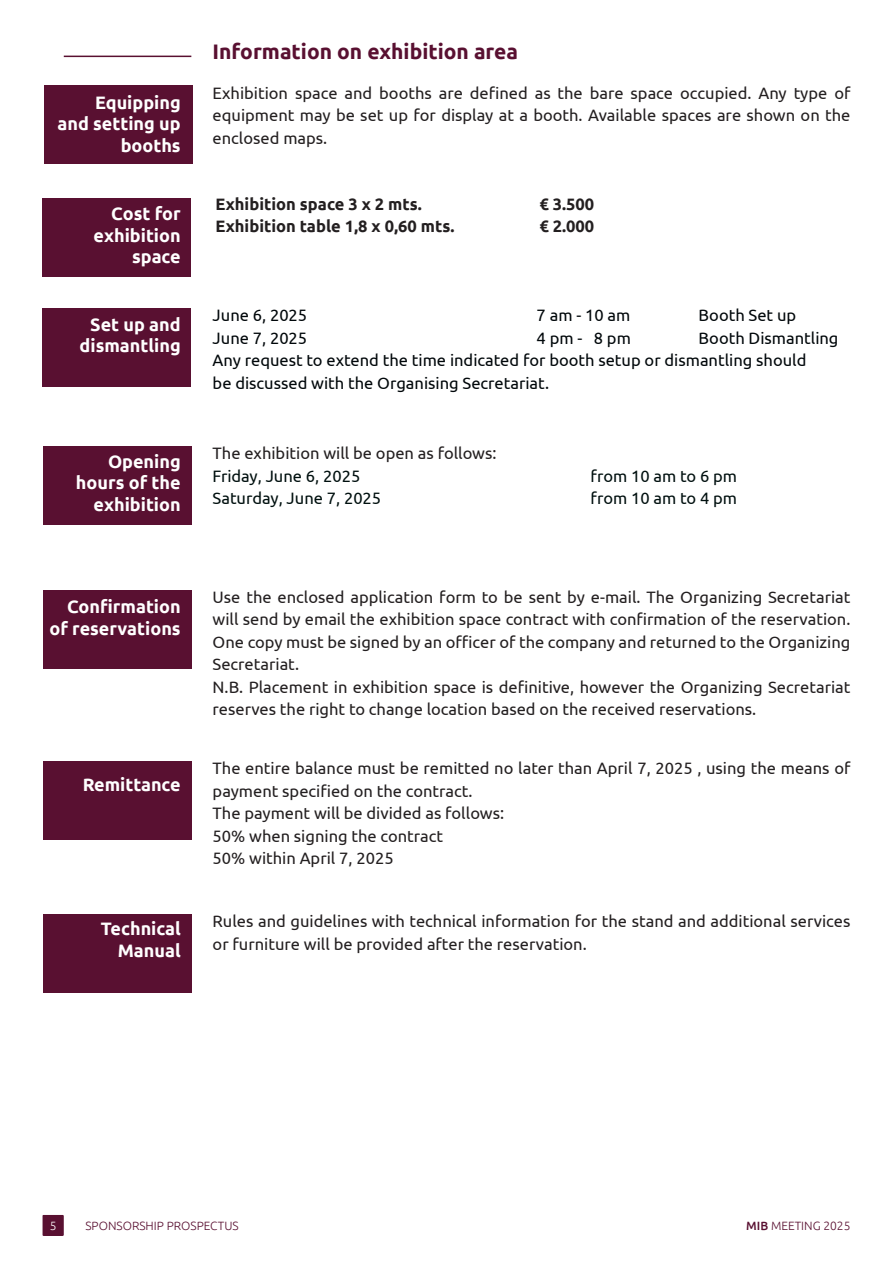
<style>
.page{position:relative;width:893px;height:1263px;background:#fff}
.page>*{position:absolute;margin:0;border:0;box-sizing:border-box;transform-origin:0 0}
.t1{font:700 21px "Ubuntu";color:#591031}
.t2{font:700 18px/21.6px "Ubuntu";color:#fff;text-align:right}
.t3{font:16.5px/22.5px "Ubuntu";color:#231f20}
.t4{font:16.5px "Ubuntu";color:#00070a}
.t5{font:16.5px "Ubuntu";color:#00100f}
.t6{font:700 16.5px "Ubuntu";color:#231f20}
.t7{font:300 12px "Ubuntu";color:#591031}
.t8{font:300 12px "Ubuntu";color:#fff}
.s1{font-weight:500}
</style>
<div class="page">
<div style="left:42px;top:1215px;width:22px;height:21px;background:#591031"></div>
<div style="left:43px;top:446px;width:149px;height:79px;background:#591031"></div>
<div style="left:43px;top:590px;width:149px;height:79px;background:#591031"></div>
<div style="left:43px;top:198px;width:148px;height:78px;background:#591031"></div>
<div style="left:43px;top:308px;width:148px;height:79px;background:#591031"></div>
<div style="left:44px;top:85px;width:149px;height:79px;background:#591031"></div>
<hr style="left:64px;top:56px;width:127px;height:1px;background:#591031">
<div style="left:43px;top:761px;width:149px;height:79px;background:#591031"></div>
<div style="left:43px;top:914px;width:149px;height:79px;background:#591031"></div>
<p class="t2" style="left:95px;top:91px;width:87px">Equipping</p>
<p class="t2" style="left:57px;top:113px;width:125px">and setting up booths</p>
<p class="t2" style="left:94px;top:203px;width:89px">Cost for exhibition space</p>
<p class="t2" style="left:80px;top:313px;width:103px;text-align:center">Set up and dismantling</p>
<p class="t2" style="left:76px;top:450px;width:106px">Opening hours of the exhibition</p>
<p class="t2" style="left:67px;top:595px;width:115px">Confirmation</p>
<p class="t2" style="left:49px;top:617px;width:133px">of reservations</p>
<p class="t2" style="left:83px;top:773px;width:100px">Remittance</p>
<p class="t2" style="left:101px;top:918px;width:81px">Technical</p>
<p class="t2" style="left:118px;top:939px;width:64px">Manual</p>
<p class="t1" style="left:213px;top:39px;width:307px">Information on exhibition area</p>
<p class="t3" style="left:213px;top:81px;width:639px;text-align:justify">Exhibition space and booths are defined as the bare space occupied. Any type of equipment may be set up for display at a booth. Available spaces are shown on the enclosed maps.</p>
<p class="t6" style="left:215px;top:194px;width:208px">Exhibition space 3 x 2 mts.</p>
<p class="t6" style="left:539px;top:194px;width:56px">€ 3.500</p>
<p class="t6" style="left:215px;top:216px;width:241px">Exhibition table 1,8 x 0,60 mts.</p>
<p class="t6" style="left:539px;top:216px;width:56px">€ 2.000</p>
<p class="t4" style="left:213px;top:305px;width:96px">June 6, 2025</p>
<p class="t4" style="left:537px;top:305px;width:95px">7 am - 10 am</p>
<p class="t4" style="left:699px;top:305px;width:99px">Booth Set up</p>
<p class="t4" style="left:213px;top:328px;width:96px">June 7, 2025</p>
<p class="t4" style="left:537px;top:328px;width:96px">4 pm - 8 pm</p>
<p class="t4" style="left:699px;top:328px;width:141px">Booth Dismantling</p>
<p class="t4" style="left:213px;top:350px;width:595px">Any request to extend the time indicated for booth setup or dismantling should</p>
<p class="t4" style="left:213px;top:373px;width:338px">be discussed with the Organising Secretariat.</p>
<p class="t3" style="left:213px;top:442px;width:285px">The exhibition will be open as follows:</p>
<p class="t5" style="left:213px;top:466px;width:149px">Friday, June 6, 2025</p>
<p class="t5" style="left:591px;top:466px;width:148px">from 10 am to 6 pm</p>
<p class="t5" style="left:213px;top:488px;width:170px">Saturday, June 7, 2025</p>
<p class="t5" style="left:591px;top:488px;width:148px">from 10 am to 4 pm</p>
<p class="t3" style="left:213px;top:585px;width:639px;text-align:justify">Use the enclosed application form to be sent by e-mail. The Organizing Secretariat will send by email the exhibition space contract with confirmation of the reservation.<br>One copy must be signed by an officer of the company and returned to the Organizing Secretariat.</p>
<p class="t3" style="left:213px;top:675px;width:639px">N.B. Placement in exhibition space is definitive, however the Organizing Secretariat reserves the right to change location based on the received reservations.</p>
<p class="t3" style="left:213px;top:756px;width:639px">The entire balance must be remitted no later than April 7, 2025 , using the means of payment specified on the contract.</p>
<p class="t3" style="left:213px;top:801px;width:293px">The payment will be divided as follows:</p>
<p class="t3" style="left:213px;top:824px;width:232px">50% when signing the contract</p>
<p class="t3" style="left:213px;top:846px;width:183px">50% within April 7, 2025</p>
<p class="t3" style="left:213px;top:909px;width:639px">Rules and guidelines with technical information for the stand and additional services or furniture will be provided after the reservation.</p>
<p class="t8" style="left:50px;top:1218px;width:8px">5</p>
<p class="t7" style="left:85px;top:1218px;width:155px">SPONSORSHIP PROSPECTUS</p>
<p class="t7" style="left:746px;top:1218px;width:106px"><span class="s1">MIB</span> MEETING 2025</p>
</div>
